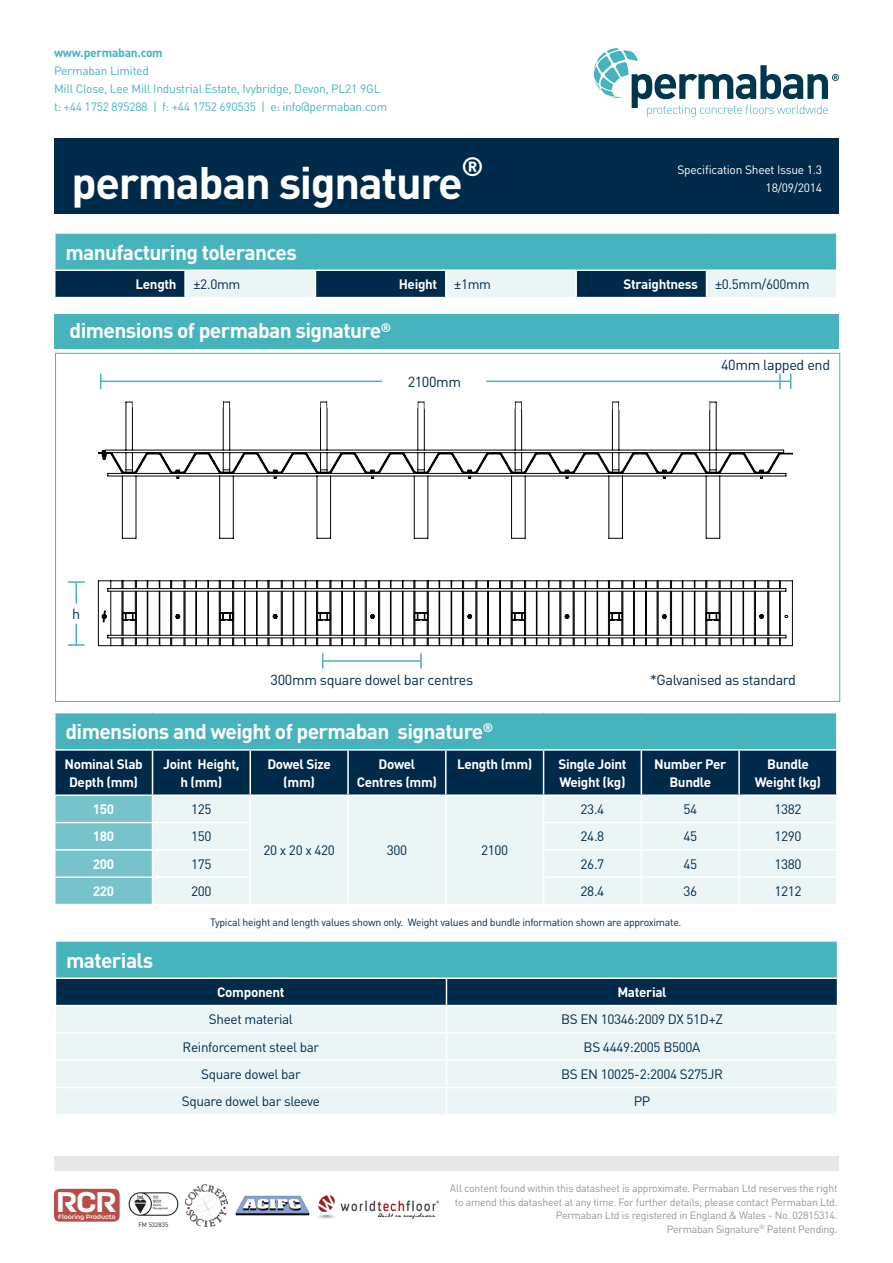
<style>
.page{position:relative;width:893px;height:1263px;background:#fff}
.page>*{position:absolute;margin:0;border:0;box-sizing:border-box;transform-origin:0 0}
.t1{font:700 45px "DIN Pro";letter-spacing:-.03em;color:#fff}
.t2{font:900 28.35px "Moderna";color:#fff}
.t3{font:700 26.25px "DIN Pro";color:#fff}
.t4{font:700 21px "DIN Pro";letter-spacing:-.03em;color:#fff}
.t5{font:14.4px "DIN Pro";letter-spacing:-.025em;color:#002a49}
.t6{font:13.5px "DIN Pro";letter-spacing:-.025em;color:#002a49}
.t7{font:700 13.5px/18px "DIN Pro";letter-spacing:-.025em;color:#fff;text-align:center}
.t8{font:12px/18px "DIN Pro";letter-spacing:-.02em;color:#47b3bd}
.t9{font:12px/18px "DIN Pro";letter-spacing:-.02em;color:#fff;text-align:right}
.t10{font:700 12px "DIN Pro";letter-spacing:-.02em;color:#47b3bd}
.t11{font:10.5px/13.5px "DIN Pro";letter-spacing:-.02em;color:#939598;text-align:right}
.t12{font:10.5px "DIN Pro";letter-spacing:-.025em;color:#002a49}
.t13{font:6.3px "DIN Pro";color:#231f20}
.t14{font:700 6.15px "Moderna";letter-spacing:-.025em;color:#fff}
</style>
<div class="page">
<div style="left:54px;top:138px;width:785px;height:76px;background:#002a49"></div>
<div style="left:54px;top:1157px;width:785px;height:14px;background:#e6e7e9"></div>
<img style="left:186px;top:1184px;width:42px;height:42px">
<img style="left:235px;top:1195px;width:75px;height:21px">
<img style="left:318px;top:1195px;width:121px;height:24px">
<div style="left:54px;top:1189px;width:66px;height:33px;background:#b74f49;border-radius:6px"></div>
<img style="left:128px;top:1192px;width:51px;height:24px">
<svg style="left:594px;top:48px;width:245px;height:69px"></svg>
<div style="left:55px;top:713px;width:782px;height:37px;background:#47b3bd"></div>
<hr style="left:836px;top:713px;width:2px;height:36px;background:#fff">
<hr style="left:54px;top:749px;width:99px;height:2px;background:#fff">
<hr style="left:153px;top:749px;width:97px;height:2px;background:#fff">
<hr style="left:250px;top:749px;width:98px;height:2px;background:#fff">
<hr style="left:348px;top:749px;width:98px;height:2px;background:#fff">
<hr style="left:446px;top:749px;width:98px;height:2px;background:#fff">
<hr style="left:544px;top:749px;width:97px;height:2px;background:#fff">
<hr style="left:641px;top:749px;width:98px;height:2px;background:#fff">
<hr style="left:739px;top:749px;width:99px;height:2px;background:#fff">
<svg style="left:54px;top:750px;width:783px;height:154px;background:#a0b8c2"></svg>
<hr style="left:641px;top:876px;width:98px;height:2px;background:#fff">
<hr style="left:738px;top:878px;width:2px;height:26px;background:#fff">
<hr style="left:836px;top:878px;width:2px;height:26px;background:#fff">
<hr style="left:739px;top:876px;width:99px;height:2px;background:#fff">
<div style="left:54px;top:315px;width:785px;height:34px;background:#47b3bd"></div>
<div style="left:55px;top:941px;width:782px;height:37px;background:#47b3bd"></div>
<hr style="left:55px;top:942px;width:1px;height:35px;background:#fff">
<hr style="left:55px;top:940px;width:391px;height:2px;background:#fff">
<hr style="left:446px;top:940px;width:392px;height:2px;background:#fff">
<hr style="left:55px;top:977px;width:391px;height:2px;background:#fff">
<hr style="left:446px;top:977px;width:392px;height:2px;background:#fff">
<svg style="left:55px;top:978px;width:783px;height:136px;background:#bfcfd5"></svg>
<hr style="left:446px;top:1087px;width:392px;height:1px;background:#fff">
<div style="left:55px;top:233px;width:782px;height:37px;background:#47b3bd"></div>
<hr style="left:836px;top:234px;width:2px;height:35px;background:#fff">
<hr style="left:54px;top:232px;width:131px;height:2px;background:#fff">
<hr style="left:185px;top:232px;width:130px;height:2px;background:#fff">
<hr style="left:315px;top:232px;width:131px;height:2px;background:#fff">
<hr style="left:446px;top:232px;width:130px;height:2px;background:#fff">
<hr style="left:576px;top:232px;width:130px;height:2px;background:#fff">
<hr style="left:706px;top:232px;width:132px;height:2px;background:#fff">
<hr style="left:54px;top:269px;width:131px;height:2px;background:#fff">
<hr style="left:185px;top:269px;width:130px;height:2px;background:#fff">
<hr style="left:315px;top:269px;width:131px;height:2px;background:#fff">
<hr style="left:446px;top:269px;width:130px;height:2px;background:#fff">
<hr style="left:576px;top:269px;width:130px;height:2px;background:#fff">
<svg style="left:55px;top:270px;width:781px;height:28px;background:#7f97a6"></svg>
<hr style="left:706px;top:269px;width:132px;height:2px;background:#fff">
<hr style="left:706px;top:297px;width:132px;height:1px;background:#fff">
<hr style="left:101px;top:381px;width:281px;height:1px;background:#47b3bd">
<svg style="left:100px;top:374px;width:1px;height:15px"></svg>
<svg style="left:68px;top:624px;width:17px;height:22px"></svg>
<svg style="left:779px;top:374px;width:2px;height:15px"></svg>
<svg style="left:790px;top:374px;width:1px;height:15px"></svg>
<svg style="left:68px;top:581px;width:17px;height:22px"></svg>
<hr style="left:486px;top:381px;width:305px;height:1px;background:#47b3bd">
<hr style="left:323px;top:660px;width:98px;height:2px;background:#47b3bd">
<svg style="left:420px;top:653px;width:2px;height:16px"></svg>
<svg style="left:322px;top:653px;width:1px;height:16px"></svg>
<svg style="left:105px;top:402px;width:680px;height:137px"></svg>
<svg style="left:102px;top:450px;width:615px;height:196px"></svg>
<svg style="left:103px;top:580px;width:683px;height:66px"></svg>
<svg style="left:98px;top:452px;width:695px;height:27px"></svg>
<hr style="left:132px;top:402px;width:91px;height:1px;background:#040503">
<hr style="left:132px;top:404px;width:91px;height:1px;background:#040503">
<hr style="left:230px;top:402px;width:91px;height:1px;background:#040503">
<hr style="left:230px;top:404px;width:91px;height:1px;background:#040503">
<hr style="left:619px;top:402px;width:91px;height:1px;background:#040503">
<hr style="left:619px;top:404px;width:91px;height:1px;background:#040503">
<div style="left:133px;top:399px;width:90px;height:8px;background:#fff"></div>
<div style="left:230px;top:399px;width:90px;height:9px;background:#fff"></div>
<div style="left:327px;top:399px;width:91px;height:9px;background:#fff"></div>
<div style="left:424px;top:400px;width:91px;height:9px;background:#fff"></div>
<div style="left:522px;top:401px;width:90px;height:8px;background:#fff"></div>
<div style="left:619px;top:389px;width:90px;height:21px;background:#fff"></div>
<p class="t10" style="left:54px;top:44px;width:110px">www.permaban.com</p>
<p class="t8" style="left:54px;top:61px;width:335px">Permaban Limited<br>Mill Close, Lee Mill Industrial Estate, Ivybridge, Devon, PL21 9GL t: +44 1752 895288 | f: +44 1752 690535 | e: info@permaban.com</p>
<h1 class="t1" style="left:72px;top:152px;width:393px">permaban signature</h1>
<h3 class="t3" style="left:462px;top:149px;width:24px">®</h3>
<p class="t9" style="left:677px;top:160px;width:146px">Specification Sheet Issue 1.3<br>18/09/2014</p>
<h3 class="t4" style="left:65px;top:238px;width:233px">manufacturing tolerances</h3>
<p class="t7" style="left:135px;top:275px;width:43px">Length</p>
<p class="t6" style="left:194px;top:275px;width:48px">±2.0mm</p>
<p class="t7" style="left:399px;top:275px;width:40px">Height</p>
<p class="t6" style="left:454px;top:275px;width:38px">±1mm</p>
<p class="t7" style="left:624px;top:275px;width:76px">Straightness</p>
<p class="t6" style="left:715px;top:275px;width:96px">±0.5mm/600mm</p>
<h3 class="t4" style="left:70px;top:317px;width:323px">dimensions of permaban signature<sup>®</sup></h3>
<h3 class="t5" style="left:408px;top:372px;width:55px">2100mm</h3>
<h3 class="t5" style="left:72px;top:604px;width:10px">h</h3>
<h3 class="t5" style="left:721px;top:355px;width:111px">40mm lapped end</h3>
<h3 class="t5" style="left:271px;top:670px;width:204px">300mm square dowel bar centres</h3>
<h3 class="t5" style="left:650px;top:670px;width:147px">*Galvanised as standard</h3>
<h3 class="t4" style="left:65px;top:717px;width:429px">dimensions and weight of permaban signature<sup>®</sup></h3>
<p class="t7" style="left:64px;top:754px;width:80px">Nominal Slab<br>Depth (mm)</p>
<p class="t7" style="left:163px;top:754px;width:78px">Joint Height, h (mm)</p>
<p class="t7" style="left:267px;top:754px;width:65px">Dowel Size (mm)</p>
<p class="t7" style="left:357px;top:754px;width:82px">Dowel<br>Centres (mm)</p>
<p class="t7" style="left:457px;top:754px;width:77px">Length (mm)</p>
<p class="t7" style="left:558px;top:754px;width:70px;text-align:left">Single Joint<br>Weight (kg)</p>
<p class="t7" style="left:654px;top:754px;width:74px">Number Per<br>Bundle</p>
<p class="t7" style="left:755px;top:754px;width:68px">Bundle<br>Weight (kg)</p>
<p class="t7" style="left:93px;top:800px;width:23px">150</p>
<p class="t6" style="left:191px;top:800px;width:22px">125</p>
<p class="t6" style="left:263px;top:841px;width:73px">20 x 20 x 420</p>
<p class="t6" style="left:387px;top:841px;width:22px">300</p>
<p class="t6" style="left:481px;top:841px;width:29px">2100</p>
<p class="t6" style="left:581px;top:800px;width:25px">23.4</p>
<p class="t6" style="left:683px;top:800px;width:15px">54</p>
<p class="t6" style="left:774px;top:800px;width:29px">1382</p>
<p class="t7" style="left:93px;top:827px;width:23px">180</p>
<p class="t6" style="left:191px;top:827px;width:22px">150</p>
<p class="t6" style="left:581px;top:827px;width:25px">24.8</p>
<p class="t6" style="left:683px;top:827px;width:15px">45</p>
<p class="t6" style="left:774px;top:827px;width:29px">1290</p>
<p class="t7" style="left:93px;top:854px;width:23px">200</p>
<p class="t6" style="left:191px;top:855px;width:22px">175</p>
<p class="t6" style="left:581px;top:855px;width:25px">26.7</p>
<p class="t6" style="left:683px;top:855px;width:15px">45</p>
<p class="t6" style="left:774px;top:855px;width:29px">1380</p>
<p class="t7" style="left:93px;top:882px;width:23px">220</p>
<p class="t6" style="left:191px;top:882px;width:22px">200</p>
<p class="t6" style="left:581px;top:882px;width:25px">28.4</p>
<p class="t6" style="left:683px;top:882px;width:15px">36</p>
<p class="t6" style="left:774px;top:882px;width:29px">1212</p>
<p class="t12" style="left:210px;top:915px;width:473px">Typical height and length values shown only. Weight values and bundle information shown are approximate.</p>
<h3 class="t4" style="left:66px;top:946px;width:89px">materials</h3>
<p class="t7" style="left:217px;top:983px;width:69px">Component</p>
<p class="t7" style="left:617px;top:983px;width:51px">Material</p>
<p class="t6" style="left:209px;top:1010px;width:85px">Sheet material</p>
<p class="t6" style="left:561px;top:1010px;width:163px">BS EN 10346:2009 DX 51D+Z</p>
<p class="t6" style="left:183px;top:1038px;width:138px">Reinforcement steel bar</p>
<p class="t6" style="left:584px;top:1038px;width:118px">BS 4449:2005 B500A</p>
<p class="t6" style="left:201px;top:1065px;width:101px">Square dowel bar</p>
<p class="t6" style="left:561px;top:1065px;width:163px">BS EN 10025-2:2004 S275JR</p>
<p class="t6" style="left:182px;top:1092px;width:140px">Square dowel bar sleeve</p>
<p class="t6" style="left:634px;top:1092px;width:18px">PP</p>
<h2 class="t2" style="left:56px;top:1180px;width:63px">RCR</h2>
<p class="t14" style="left:58px;top:1212px;width:59px">Flooring Products</p>
<p class="t13" style="left:138px;top:1220px;width:32px">FM 532835</p>
<p class="t11" style="left:450px;top:1181px;width:389px">All content found within this datasheet is approximate. Permaban Ltd reserves the right to amend this datasheet at any time. For further details, please contact Permaban Ltd.<br>Permaban Ltd is registered in England &amp; Wales - No. 02815314.<br>Permaban Signature<sup>®</sup> Patent Pending.</p>
</div>
